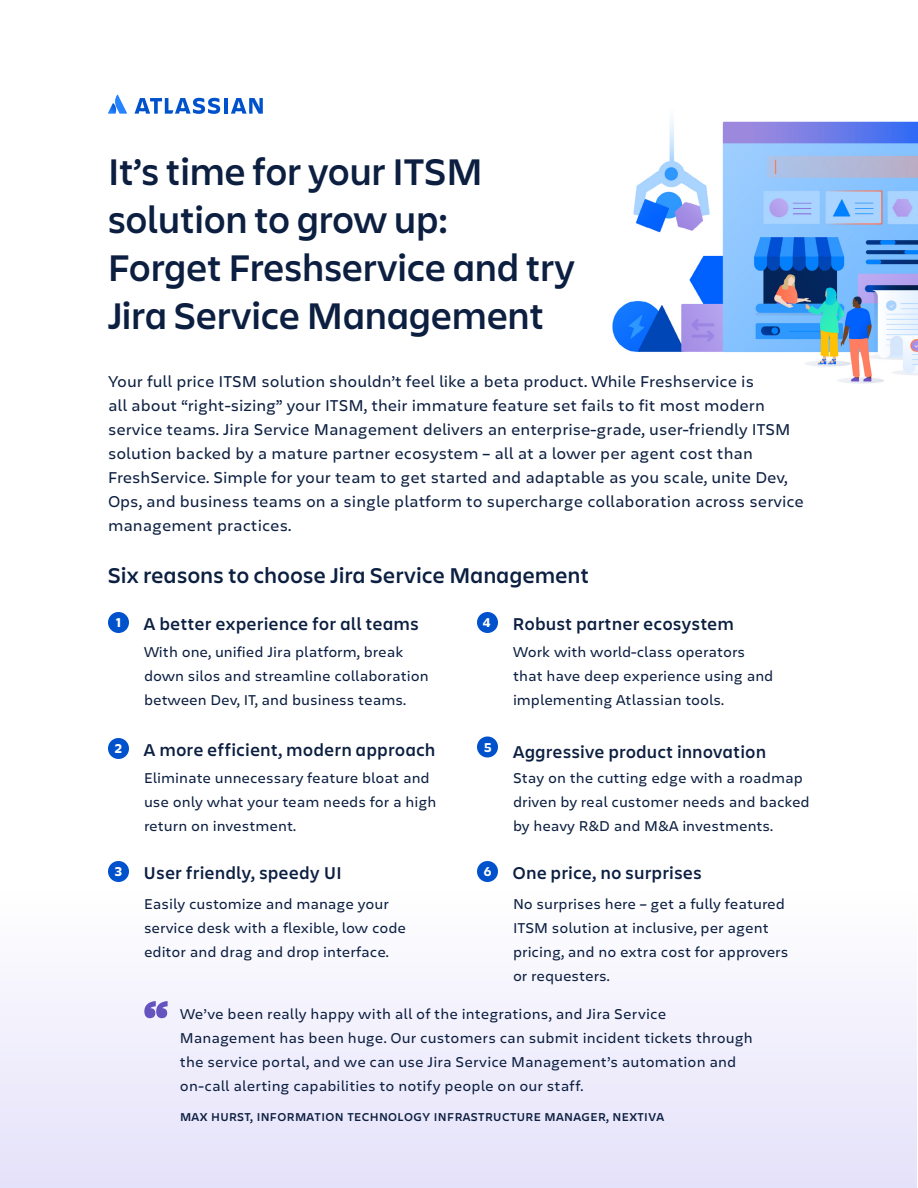
<style>
.page{position:relative;width:918px;height:1188px;background:#fff}
.page>*{position:absolute;margin:0;border:0;box-sizing:border-box;transform-origin:0 0}
.t1{font:900 51px "Charlie Display";color:#6554c0}
.t2{font:600 39px/48px "Charlie Display";letter-spacing:.01em;color:#0c1f41}
.t3{font:600 22.5px "Charlie Display";letter-spacing:.025em;color:#0c1f41}
.t4{font:600 18px "Charlie Display";letter-spacing:.04em;color:#0c1f41}
.t5{font:16.5px/24px "Charlie Text";color:#0c1f41}
.t6{font:15px/24px "Charlie Text";color:#0c1f41}
.t7{font:700 13.5px "Charlie Display";color:#fff}
.t8{font:600 12px "Charlie Text";letter-spacing:.03em;color:#0c1f41}
</style>
<div class="page">
<div style="left:0;top:892px;width:916px;height:296px;background:linear-gradient(to bottom,#fefefe,#e4e1fa)"></div>
<img style="left:612px;top:119px;width:306px;height:265px">
<div style="left:108px;top:612px;width:21px;height:21px;background:#0052cc;border-radius:50%"></div>
<div style="left:108px;top:738px;width:21px;height:21px;background:#0052cc;border-radius:50%"></div>
<div style="left:108px;top:861px;width:21px;height:21px;background:#0052cc;border-radius:50%"></div>
<div style="left:477px;top:612px;width:21px;height:21px;background:#0052cc;border-radius:50%"></div>
<div style="left:477px;top:736px;width:21px;height:22px;background:#0052cc;border-radius:50%"></div>
<div style="left:477px;top:861px;width:21px;height:21px;background:#0052cc;border-radius:50%"></div>
<svg style="left:108px;top:95px;width:19px;height:19px"></svg>
<hr style="left:224px;top:98px;width:4px;height:16px;background:#0052cc">
<svg style="left:135px;top:98px;width:85px;height:16px"></svg>
<svg style="left:231px;top:98px;width:32px;height:16px"></svg>
<h2 class="t2" style="left:108px;top:146px;width:469px">It’s time for your ITSM solution to grow up:<br>Forget Freshservice and try<br>Jira Service Management</h2>
<p class="t5" style="left:108px;top:369px;width:698px">Your full price ITSM solution shouldn’t feel like a beta product. While Freshservice is<br>all about “right-sizing” your ITSM, their immature feature set fails to fit most modern service teams. Jira Service Management delivers an enterprise-grade, user-friendly ITSM solution backed by a mature partner ecosystem – all at a lower per agent cost than FreshService. Simple for your team to get started and adaptable as you scale, unite Dev, Ops, and business teams on a single platform to supercharge collaboration across service management practices.</p>
<h3 class="t3" style="left:108px;top:559px;width:482px">Six reasons to choose Jira Service Management</h3>
<p class="t7" style="left:116px;top:613px;width:6px">1</p>
<p class="t4" style="left:144px;top:611px;width:276px">A better experience for all teams</p>
<p class="t6" style="left:144px;top:639px;width:286px">With one, unified Jira platform, break down silos and streamline collaboration between Dev, IT, and business teams.</p>
<p class="t4" style="left:115px;top:737px;width:322px"><sup>2</sup> A more efficient, modern approach</p>
<p class="t6" style="left:144px;top:765px;width:294px">Eliminate unnecessary feature bloat and use only what your team needs for a high return on investment.</p>
<p class="t4" style="left:115px;top:860px;width:229px"><sup>3</sup> User friendly, speedy UI</p>
<p class="t6" style="left:144px;top:891px;width:264px">Easily customize and manage your service desk with a flexible, low code editor and drag and drop interface.</p>
<p class="t4" style="left:483px;top:611px;width:252px"><sup>4</sup> Robust partner ecosystem</p>
<p class="t6" style="left:513px;top:639px;width:262px">Work with world-class operators that have deep experience using and implementing Atlassian tools.</p>
<p class="t4" style="left:484px;top:739px;width:283px"><sup>5</sup> Aggressive product innovation</p>
<p class="t6" style="left:513px;top:765px;width:298px">Stay on the cutting edge with a roadmap driven by real customer needs and backed by heavy R&amp;D and M&amp;A investments.</p>
<p class="t4" style="left:484px;top:860px;width:219px"><sup>6</sup> One price, no surprises</p>
<p class="t6" style="left:513px;top:891px;width:277px">No surprises here – get a fully featured ITSM solution at inclusive, per agent pricing, and no extra cost for approvers or requesters.</p>
<h1 class="t1" style="left:144px;top:983px;width:26px">“</h1>
<p class="t6" style="left:180px;top:1001px;width:574px">We’ve been really happy with all of the integrations, and Jira Service Management has been huge. Our customers can submit incident tickets through the service portal, and we can use Jira Service Management’s automation and on-call alerting capabilities to notify people on our staff.</p>
<p class="t8" style="left:180px;top:1108px;width:486px">MAX HURST, INFORMATION TECHNOLOGY INFRASTRUCTURE MANAGER, NEXTIVA</p>
</div>
